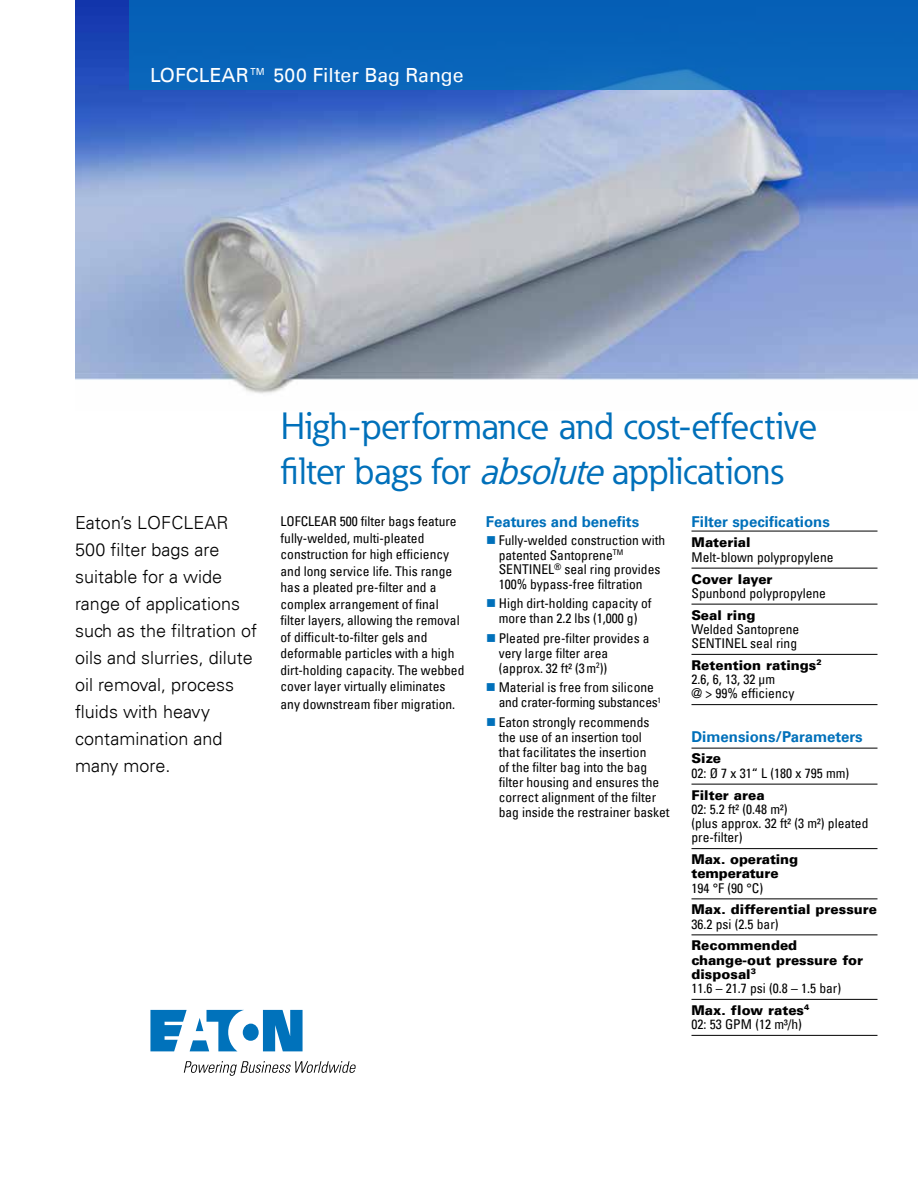
<style>
.page{position:relative;width:918px;height:1188px;background:#fff}
.page>*{position:absolute;margin:0;border:0;box-sizing:border-box;transform-origin:0 0}
.t1{font:37.5px/45px "Eaton";letter-spacing:-.01em;color:#0070ba}
.t2{font:19.5px "Univers LT";color:#fff}
.t3{font:300 18px/27px "Univers LT";color:#000}
.t4{font:700 15px "Univers LT";color:#0070ba}
.t5{font:condensed 13.5px/16.5px "Univers LT";color:#000}
.t6{font:900 13.5px/14.2px "Univers LT";color:#000}
.t7{font:condensed 13.5px/15px "Univers LT";letter-spacing:-.02em;color:#000}
.s1{font-style:italic}
.s2{font-weight:900;font-stretch:normal}
.s3{font-weight:400;font-stretch:condensed}
</style>
<div class="page">
<svg style="left:150px;top:1010px;width:153px;height:41px"></svg>
<svg style="left:184px;top:1061px;width:172px;height:15px"></svg>
<img style="left:75px;top:0;width:843px;height:394px">
<div style="left:129px;top:0;width:789px;height:90px;background:#0763b8"></div>
<hr style="left:692px;top:531px;width:186px;height:1px;background:#000">
<hr style="left:692px;top:568px;width:186px;height:1px;background:#000">
<hr style="left:692px;top:604px;width:186px;height:1px;background:#000">
<hr style="left:692px;top:654px;width:186px;height:1px;background:#000">
<hr style="left:692px;top:704px;width:186px;height:1px;background:#000">
<hr style="left:692px;top:748px;width:186px;height:1px;background:#000">
<hr style="left:692px;top:784px;width:186px;height:1px;background:#000">
<hr style="left:692px;top:848px;width:186px;height:1px;background:#000">
<hr style="left:692px;top:898px;width:186px;height:1px;background:#000">
<hr style="left:692px;top:934px;width:186px;height:1px;background:#000">
<hr style="left:692px;top:999px;width:186px;height:1px;background:#000">
<hr style="left:692px;top:1035px;width:186px;height:1px;background:#000">
<h2 class="t2" style="left:150px;top:64px;width:315px">LOFCLEAR™ 500 Filter Bag Range</h2>
<h3 class="t3" style="left:75px;top:510px;width:184px">Eaton’s LOFCLEAR<br>500 filter bags are suitable for a wide range of applications such as the filtration of oils and slurries, dilute oil removal, process fluids with heavy contamination and many more.</h3>
<h1 class="t1" style="left:280px;top:404px;width:538px">High-performance and cost-effective filter bags for <span class="s1">absolute</span>applications</h1>
<p class="t5" style="left:280px;top:513px;width:185px">LOFCLEAR 500 filter bags feature fully-welded, multi-pleated construction for high efficiency and long service life. This range has a pleated pre-filter and a complex arrangement of final filter layers, allowing the removal of difficult-to-filter gels and deformable particles with a high dirt-holding capacity. The webbed cover layer virtually eliminates</p>
<p class="t5" style="left:280px;top:696px;width:176px">any downstream fiber migration.</p>
<p class="t4" style="left:486px;top:513px;width:155px">Features and benefits</p>
<p class="t5" style="left:499px;top:533px;width:168px;line-height:14.5px">Fully-welded construction with patented Santoprene<sup>TM<br></sup>SENTINEL<sup>®</sup> seal ring provides<br>100% bypass-free filtration</p>
<p class="t5" style="left:499px;top:596px;width:154px;line-height:15px">High dirt-holding capacity of more than 2.2 lbs (1,000 g)</p>
<p class="t5" style="left:499px;top:630px;width:152px;line-height:15px">Pleated pre-filter provides a very large filter area (approx. 32 ft² (3m<sup>2</sup>))</p>
<p class="t7" style="left:499px;top:680px;width:164px">Material is free from silicone and crater-forming substances<sup>1</sup></p>
<p class="t5" style="left:499px;top:714px;width:172px;line-height:15px">Eaton strongly recommends the use of an insertion tool<br>that facilitates the insertion<br>of the filter bag into the bag filter housing and ensures the correct alignment of the filter bag inside the restrainer basket</p>
<p class="t4" style="left:692px;top:513px;width:140px">Filter specifications</p>
<p class="t6" style="left:692px;top:535px;width:61px">Material</p>
<p class="t5" style="left:692px;top:549px;width:144px">Melt-blown polypropylene</p>
<p class="t6" style="left:692px;top:571px;width:83px">Cover layer</p>
<p class="t5" style="left:692px;top:585px;width:136px">Spunbond polypropylene</p>
<p class="t6" style="left:692px;top:607px;width:65px">Seal ring</p>
<p class="t5" style="left:691px;top:622px;width:109px;line-height:14.2px">Welded Santoprene<br>SENTINEL seal ring</p>
<p class="t5" style="left:691px;top:658px;width:132px;line-height:14.2px"><span class="s2">Retention ratings</span><sup>2<br></sup>2.6, 6, 13, 32 µm<br>@ &gt; 99% efficiency</p>
<p class="t4" style="left:691px;top:728px;width:173px">Dimensions/Parameters</p>
<p class="t6" style="left:691px;top:751px;width:31px">Size</p>
<p class="t5" style="left:691px;top:765px;width:159px">02: Ø 7 x 31“ L (180 x 795 mm)</p>
<p class="t6" style="left:691px;top:787px;width:75px">Filter area</p>
<p class="t5" style="left:691px;top:802px;width:178px;line-height:14.2px">02: 5.2 ft² (0.48 m²)<br>(plus approx. 32 ft² (3 m²) pleated pre-filter)</p>
<p class="t6" style="left:691px;top:852px;width:108px">Max. operating temperature</p>
<p class="t5" style="left:691px;top:879px;width:73px">194 °F (90 °C)</p>
<p class="t6" style="left:691px;top:902px;width:187px">Max. differential pressure</p>
<p class="t5" style="left:691px;top:915px;width:89px">36.2 psi (2.5 bar)</p>
<p class="t6" style="left:691px;top:938px;width:173px">Recommended change-out pressure for disposal<sup>3<br></sup><span class="s3">11.6 – 21.7 psi (0.8 – 1.5 bar)</span></p>
<p class="t5" style="left:691px;top:1003px;width:119px;line-height:14.2px"><span class="s2">Max. flow rates</span><sup>4<br></sup>02: 53 GPM (12 m³/h)</p>
</div>
